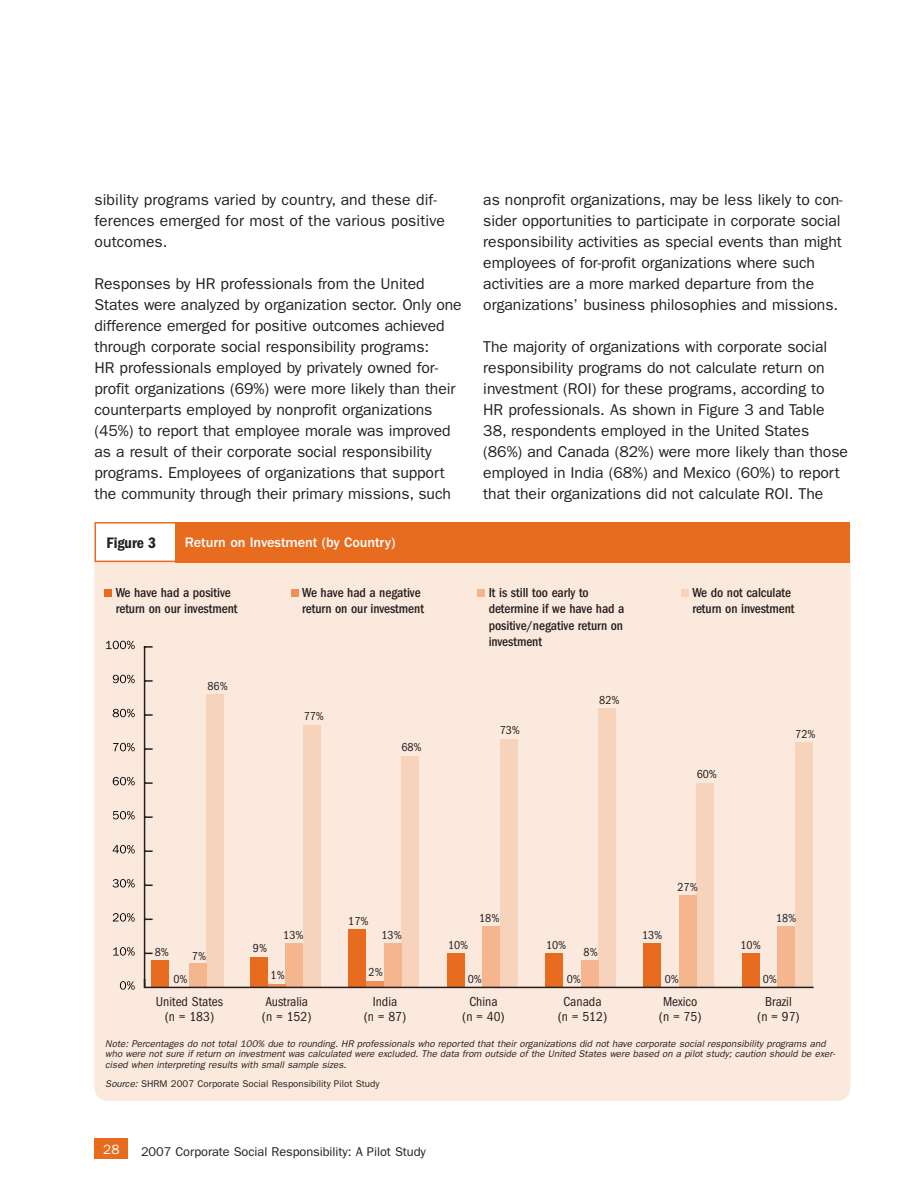
<style>
.page{position:relative;width:918px;height:1188px;background:#fff}
.page>*{position:absolute;margin:0;border:0;box-sizing:border-box;transform-origin:0 0}
.t1{font:15.75px/21px "Franklin Gothic";letter-spacing:-.005em;color:#231f20}
.t2{font:600 condensed 15.75px "Franklin Gothic";letter-spacing:-.005em;color:#231f20}
.t3{font:500 14.25px "Franklin Gothic";letter-spacing:-.005em;color:#fff}
.t4{font:500 condensed 13.5px/16.5px "Franklin Gothic";letter-spacing:-.005em;color:#231f20}
.t5{font:condensed 13.5px/15px "Franklin Gothic";color:#231f20;text-align:center}
.t6{font:13.5px "Franklin Gothic";color:#fff}
.t7{font:12.75px "Franklin Gothic";letter-spacing:-.005em;color:#231f20}
.t8{font:condensed 12px "Franklin Gothic";color:#231f20}
.t9{font:italic 9.75px/10.5px "Franklin Gothic";color:#231f20}
.t10{font:9.75px "Franklin Gothic";color:#231f20}
.s1{font-style:italic}
</style>
<div class="page">
<div style="left:94px;top:1138px;width:34px;height:21px;background:#e86c1f"></div>
<div style="left:94px;top:543px;width:756px;height:558px;background:#fce9dd;border-radius:14px"></div>
<div style="left:95px;top:523px;width:83px;height:38px;background:#fff"></div>
<div style="left:94px;top:522px;width:85px;height:40px;border:2px solid #e86c1f"></div>
<div style="left:176px;top:522px;width:674px;height:40px;background:#e86c1f"></div>
<div style="left:105px;top:589px;width:7px;height:8px;background:#e86c1f"></div>
<div style="left:291px;top:589px;width:8px;height:8px;background:#ee9157"></div>
<div style="left:478px;top:589px;width:7px;height:8px;background:#f4b58f"></div>
<div style="left:681px;top:589px;width:8px;height:8px;background:#f8d3bc"></div>
<hr style="left:144px;top:646px;width:1px;height:341px;background:#231f20">
<svg style="left:145px;top:850px;width:8px;height:2px"></svg>
<svg style="left:145px;top:816px;width:8px;height:2px"></svg>
<svg style="left:145px;top:782px;width:8px;height:2px"></svg>
<svg style="left:145px;top:748px;width:8px;height:2px"></svg>
<svg style="left:145px;top:714px;width:8px;height:2px"></svg>
<svg style="left:145px;top:680px;width:8px;height:2px"></svg>
<svg style="left:145px;top:646px;width:8px;height:2px"></svg>
<div style="left:795px;top:742px;width:18px;height:245px;background:#f8d3bc"></div>
<div style="left:777px;top:926px;width:18px;height:61px;background:#f4b58f"></div>
<div style="left:742px;top:953px;width:18px;height:34px;background:#e86c1f"></div>
<div style="left:696px;top:783px;width:18px;height:204px;background:#f8d3bc"></div>
<div style="left:679px;top:895px;width:17px;height:92px;background:#f4b58f"></div>
<div style="left:643px;top:943px;width:18px;height:44px;background:#e86c1f"></div>
<div style="left:598px;top:708px;width:18px;height:279px;background:#f8d3bc"></div>
<div style="left:581px;top:960px;width:17px;height:27px;background:#f4b58f"></div>
<div style="left:545px;top:953px;width:18px;height:34px;background:#e86c1f"></div>
<div style="left:500px;top:739px;width:18px;height:248px;background:#f8d3bc"></div>
<div style="left:482px;top:926px;width:18px;height:61px;background:#f4b58f"></div>
<div style="left:447px;top:953px;width:17px;height:34px;background:#e86c1f"></div>
<div style="left:401px;top:756px;width:18px;height:231px;background:#f8d3bc"></div>
<div style="left:384px;top:943px;width:17px;height:44px;background:#f4b58f"></div>
<div style="left:366px;top:981px;width:18px;height:6px;background:#ee9157"></div>
<div style="left:348px;top:930px;width:18px;height:57px;background:#e86c1f"></div>
<div style="left:303px;top:725px;width:18px;height:262px;background:#f8d3bc"></div>
<div style="left:285px;top:943px;width:18px;height:44px;background:#f4b58f"></div>
<hr style="left:268px;top:984px;width:17px;height:3px;background:#ee9157">
<div style="left:250px;top:957px;width:18px;height:30px;background:#e86c1f"></div>
<div style="left:207px;top:695px;width:17px;height:292px;background:#f8d3bc"></div>
<div style="left:189px;top:964px;width:18px;height:23px;background:#f4b58f"></div>
<div style="left:152px;top:960px;width:17px;height:27px;background:#e86c1f"></div>
<hr style="left:144px;top:987px;width:670px;height:1px;background:#231f20">
<svg style="left:120px;top:981px;width:15px;height:9px"></svg>
<svg style="left:113px;top:947px;width:22px;height:9px"></svg>
<svg style="left:113px;top:913px;width:22px;height:9px"></svg>
<svg style="left:113px;top:879px;width:22px;height:9px"></svg>
<svg style="left:113px;top:845px;width:22px;height:8px"></svg>
<svg style="left:113px;top:811px;width:22px;height:8px"></svg>
<svg style="left:113px;top:777px;width:22px;height:8px"></svg>
<svg style="left:113px;top:743px;width:22px;height:8px"></svg>
<svg style="left:113px;top:709px;width:22px;height:8px"></svg>
<svg style="left:113px;top:675px;width:22px;height:8px"></svg>
<svg style="left:106px;top:641px;width:29px;height:8px"></svg>
<p class="t1" style="left:94px;top:189px;width:352px">sibility programs varied by country, and these dif&shy;ferences emerged for most of the various positive outcomes.</p>
<p class="t1" style="left:94px;top:273px;width:369px">Responses by HR professionals from the United States were analyzed by organization sector. Only one difference emerged for positive outcomes achieved through corporate social responsibility programs:<br>HR professionals employed by privately owned for&shy;profit organizations (69%) were more likely than their counterparts employed by nonprofit organizations (45%) to report that employee morale was improved as a result of their corporate social responsibility programs. Employees of organizations that support the community through their primary missions, such</p>
<p class="t2" style="left:106px;top:534px;width:51px">Figure 3</p>
<p class="t3" style="left:185px;top:535px;width:212px">Return on Investment (by Country)</p>
<p class="t1" style="left:483px;top:189px;width:361px">as nonprofit organizations, may be less likely to con&shy;sider opportunities to participate in corporate social responsibility activities as special events than might employees of for-profit organizations where such activities are a more marked departure from the organizations’ business philosophies and missions.</p>
<p class="t1" style="left:483px;top:336px;width:366px">The majority of organizations with corporate social responsibility programs do not calculate return on investment (ROI) for these programs, according to HR professionals. As shown in Figure 3 and Table 38, respondents employed in the United States (86%) and Canada (82%) were more likely than those employed in India (68%) and Mexico (60%) to report that their organizations did not calculate ROI. The</p>
<p class="t4" style="left:116px;top:584px;width:123px">We have had a positive return on our investment</p>
<p class="t4" style="left:302px;top:584px;width:123px">We have had a negative return on our investment</p>
<p class="t4" style="left:489px;top:584px;width:137px">It is still too early to determine if we have had a positive/negative return on investment</p>
<p class="t4" style="left:692px;top:584px;width:104px">We do not calculate return on investment</p>
<p class="t8" style="left:207px;top:680px;width:22px">86%</p>
<p class="t8" style="left:304px;top:710px;width:22px">77%</p>
<p class="t8" style="left:401px;top:741px;width:22px">68%</p>
<p class="t8" style="left:500px;top:724px;width:22px">73%</p>
<p class="t8" style="left:599px;top:693px;width:22px">82%</p>
<p class="t8" style="left:697px;top:768px;width:22px">60%</p>
<p class="t8" style="left:795px;top:727px;width:22px">72%</p>
<p class="t8" style="left:678px;top:880px;width:22px">27%</p>
<p class="t8" style="left:348px;top:915px;width:22px">17%</p>
<p class="t8" style="left:479px;top:912px;width:22px">18%</p>
<p class="t8" style="left:776px;top:912px;width:22px">18%</p>
<p class="t8" style="left:155px;top:945px;width:16px">8%</p>
<p class="t8" style="left:192px;top:949px;width:16px">7%</p>
<p class="t8" style="left:253px;top:942px;width:16px">9%</p>
<p class="t8" style="left:283px;top:929px;width:22px">13%</p>
<p class="t8" style="left:382px;top:928px;width:22px">13%</p>
<p class="t8" style="left:448px;top:938px;width:22px">10%</p>
<p class="t8" style="left:546px;top:938px;width:22px">10%</p>
<p class="t8" style="left:584px;top:945px;width:16px">8%</p>
<p class="t8" style="left:642px;top:928px;width:22px">13%</p>
<p class="t8" style="left:741px;top:939px;width:22px">10%</p>
<p class="t8" style="left:173px;top:972px;width:16px">0%</p>
<p class="t8" style="left:369px;top:966px;width:16px">2%</p>
<p class="t8" style="left:271px;top:969px;width:16px">1%</p>
<p class="t8" style="left:468px;top:972px;width:16px">0%</p>
<p class="t8" style="left:567px;top:972px;width:16px">0%</p>
<p class="t8" style="left:665px;top:972px;width:16px">0%</p>
<p class="t8" style="left:763px;top:972px;width:16px">0%</p>
<p class="t5" style="left:156px;top:994px;width:69px">United States (n = 183)</p>
<p class="t5" style="left:262px;top:994px;width:51px;text-align:left">Australia (n = 152)</p>
<p class="t5" style="left:364px;top:994px;width:44px">India<br>(n = 87)</p>
<p class="t5" style="left:462px;top:994px;width:44px">China<br>(n = 40)</p>
<p class="t5" style="left:558px;top:994px;width:51px">Canada (n = 512)</p>
<p class="t5" style="left:659px;top:994px;width:44px">Mexico (n = 75)</p>
<p class="t5" style="left:757px;top:994px;width:44px">Brazil<br>(n = 97)</p>
<p class="t9" style="left:105px;top:1038px;width:732px">Note: Percentages do not total 100% due to rounding. HR professionals who reported that their organizations did not have corporate social responsibility programs and who were not sure if return on investment was calculated were excluded. The data from outside of the United States were based on a pilot study; caution should be exer&shy;cised when interpreting results with small sample sizes.</p>
<p class="t10" style="left:105px;top:1078px;width:276px"><span class="s1">Source:</span> SHRM 2007 Corporate Social Responsibility Pilot Study</p>
<p class="t6" style="left:103px;top:1141px;width:18px">28</p>
<p class="t7" style="left:141px;top:1144px;width:286px">2007 Corporate Social Responsibility: A Pilot Study</p>
</div>
